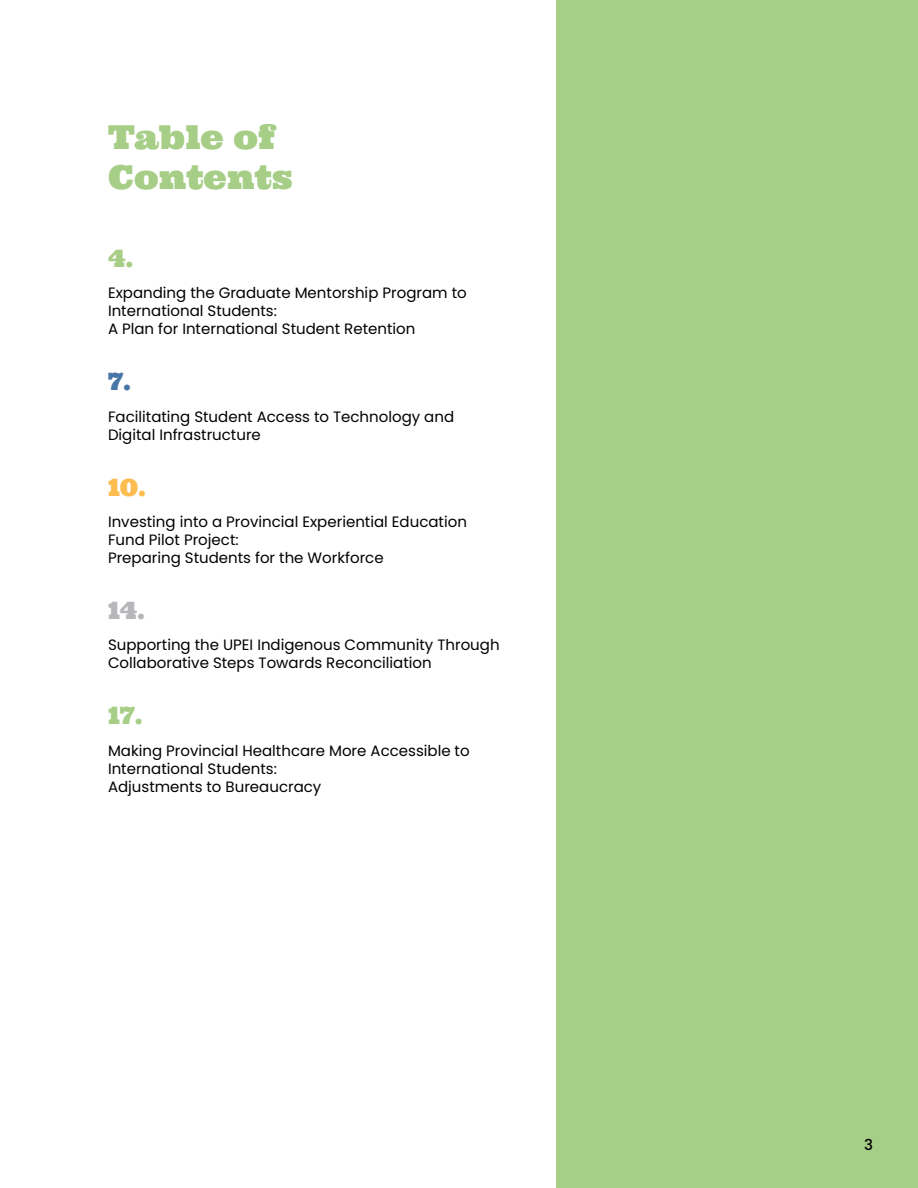
<style>
.page{position:relative;width:918px;height:1188px;background:#fff}
.page>*{position:absolute;margin:0;border:0;box-sizing:border-box;transform-origin:0 0}
.t1{font:33px/40.5px "Ultra";color:#a6ce86}
.t2{font:24px "Ultra";color:#a6ce86}
.t3{font:24px "Ultra";color:#fdbc4e}
.t4{font:24px "Ultra";color:#b7b7bb}
.t5{font:24px "Ultra";color:#4776a7}
.t6{font:15px/18px "Poppins";color:#000}
.t7{font:500 15px "Poppins";color:#000}
</style>
<div class="page">
<div style="left:557px;top:0;width:361px;height:1188px;background:#a6ce86"></div>
<h1 class="t1" style="left:108px;top:116px;width:186px">Table of<br>Contents</h1>
<h2 class="t2" style="left:108px;top:243px;width:27px">4.</h2>
<p class="t6" style="left:108px;top:284px;width:360px">Expanding the Graduate Mentorship Program to<br>International Students:<br>A Plan for International Student Retention</p>
<h2 class="t5" style="left:108px;top:366px;width:24px">7.</h2>
<p class="t6" style="left:108px;top:408px;width:348px">Facilitating Student Access to Technology and<br>Digital Infrastructure</p>
<h2 class="t3" style="left:108px;top:471px;width:40px">10.</h2>
<p class="t6" style="left:108px;top:513px;width:360px">Investing into a Provincial Experiential Education<br>Fund Pilot Project:<br>Preparing Students for the Workforce</p>
<h2 class="t4" style="left:108px;top:595px;width:39px">14.</h2>
<p class="t6" style="left:108px;top:636px;width:393px">Supporting the UPEI Indigenous Community Through<br>Collaborative Steps Towards Reconciliation</p>
<h2 class="t2" style="left:108px;top:700px;width:36px">17.</h2>
<p class="t6" style="left:108px;top:741px;width:363px">Making Provincial Healthcare More Accessible to<br>International Students:<br>Adjustments to Bureaucracy</p>
<p class="t7" style="left:864px;top:1136px;width:10px">3</p>
</div>
